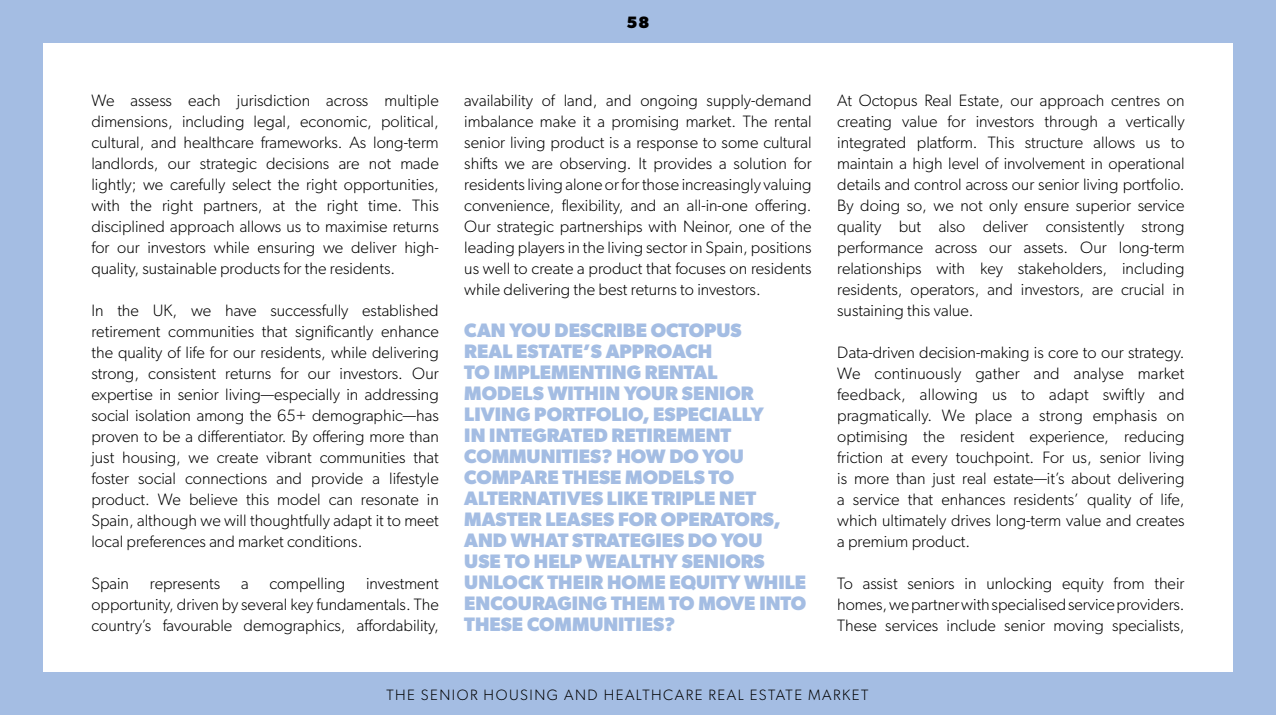
<style>
.page{position:relative;width:1276px;height:715px;background:#fff}
.page>*{position:absolute;margin:0;border:0;box-sizing:border-box;transform-origin:0 0}
.t1{font:700 19.5px/21px "Gibson";color:#a4bde3}
.t2{font:300 16.5px/21px "Gibson";color:#000;text-align:justify}
.t3{font:700 16.5px "Gibson";color:#000}
.t4{font:300 15px "Gibson";letter-spacing:.1em;color:#000}
</style>
<div class="page">
<div style="left:1233px;top:0;width:43px;height:714px;background:#a4bde3"></div>
<div style="left:0;top:672px;width:1276px;height:42px;background:#a4bde3"></div>
<div style="left:0;top:0;width:1276px;height:43px;background:#a4bde3"></div>
<div style="left:0;top:0;width:43px;height:714px;background:#a4bde3"></div>
<p class="t3" style="left:626px;top:12px;width:25px">58</p>
<p class="t2" style="left:91px;top:89px;width:349px">We assess each jurisdiction across multiple dimensions, including legal, economic, political, cultural, and healthcare frameworks. As long-term landlords, our strategic decisions are not made lightly; we carefully select the right opportunities, with the right partners, at the right time. This disciplined approach allows us to maximise returns for our investors while ensuring we deliver high&shy;quality, sustainable products for the residents.</p>
<p class="t2" style="left:91px;top:299px;width:349px">In the UK, we have successfully established retirement communities that significantly enhance the quality of life for our residents, while delivering strong, consistent returns for our investors. Our expertise in senior living—especially in addressing social isolation among the 65+ demographic—has proven to be a differentiator. By offering more than just housing, we create vibrant communities that foster social connections and provide a lifestyle product. We believe this model can resonate in Spain, although we will thoughtfully adapt it to meet local preferences and market conditions.</p>
<p class="t2" style="left:91px;top:572px;width:39px">Spain</p>
<p class="t2" style="left:150px;top:572px;width:72px">represents</p>
<p class="t2" style="left:241px;top:572px;width:9px">a</p>
<p class="t2" style="left:269px;top:572px;width:77px">compelling</p>
<p class="t2" style="left:91px;top:572px;width:349px;text-indent:275px">investment opportunity, driven by several key fundamentals. The country’s favourable demographics, affordability,</p>
<p class="t2" style="left:464px;top:89px;width:349px">availability of land, and ongoing supply-demand imbalance make it a promising market. The rental senior living product is a response to some cultural shifts we are observing. It provides a solution for residents living alone or for those increasingly valuing convenience, flexibility, and an all-in-one offering.<br>Our strategic partnerships with Neinor, one of the leading players in the living sector in Spain, positions us well to create a product that focuses on residents while delivering the best returns to investors.</p>
<p class="t1" style="left:464px;top:319px;width:343px">CAN YOU DESCRIBE OCTOPUS<br>REAL ESTATE’S APPROACH<br>TO IMPLEMENTING RENTAL<br>MODELS WITHIN YOUR SENIOR<br>LIVING PORTFOLIO, ESPECIALLY<br>IN INTEGRATED RETIREMENT<br>COMMUNITIES? HOW DO YOU<br>COMPARE THESE MODELS TO<br>ALTERNATIVES LIKE TRIPLE NET<br>MASTER LEASES FOR OPERATORS,<br>AND WHAT STRATEGIES DO YOU<br>USE TO HELP WEALTHY SENIORS<br>UNLOCK THEIR HOME EQUITY WHILE<br>ENCOURAGING THEM TO MOVE INTO<br>THESE COMMUNITIES?</p>
<p class="t2" style="left:837px;top:89px;width:349px">At Octopus Real Estate, our approach centres on creating value for investors through a vertically integrated platform. This structure allows us to maintain a high level of involvement in operational details and control across our senior living portfolio.<br>By doing so, we not only ensure superior service quality but also deliver consistently strong performance across our assets. Our long-term relationships with key stakeholders, including residents, operators, and investors, are crucial in sustaining this value.</p>
<p class="t2" style="left:837px;top:341px;width:349px">Data-driven decision-making is core to our strategy.<br>We continuously gather and analyse market feedback, allowing us to adapt swiftly and pragmatically. We place a strong emphasis on optimising the resident experience, reducing friction at every touchpoint. For us, senior living is more than just real estate—it’s about delivering a service that enhances residents’ quality of life, which ultimately drives long-term value and creates a premium product.</p>
<p class="t2" style="left:837px;top:572px;width:349px">To assist seniors in unlocking equity from their homes, we partner with specialised service providers.<br>These services include senior moving specialists,</p>
<p class="t4" style="left:386px;top:685px;width:483px">THE SENIOR HOUSING AND HEALTHCARE REAL ESTATE MARKET</p>
</div>
